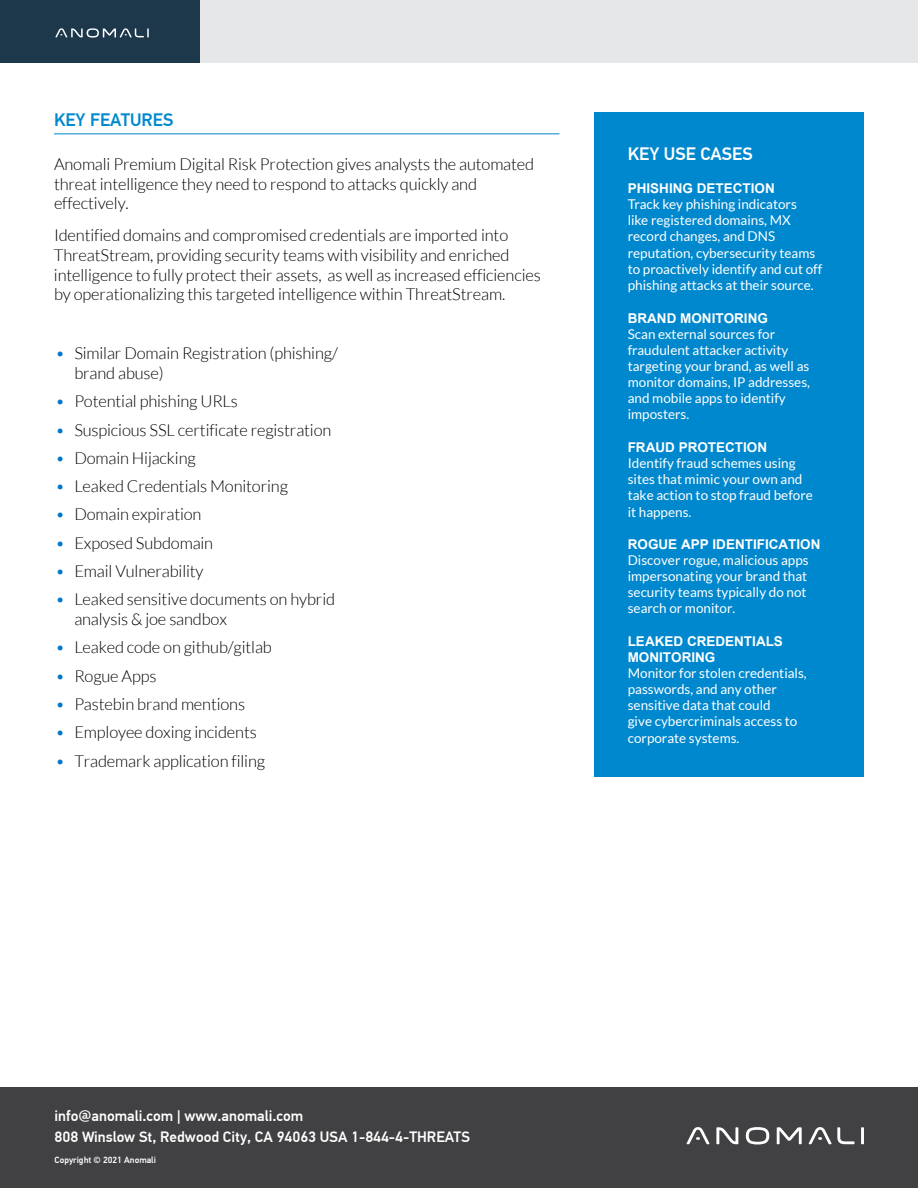
<style>
.page{position:relative;width:918px;height:1188px;background:#fff}
.page>*{position:absolute;margin:0;border:0;box-sizing:border-box;transform-origin:0 0}
.t1{font:500 18px "PF Din Text Pro";color:#0088ce}
.t2{font:500 18px "PF Din Text Pro";color:#fff}
.t3{font:300 16.5px/19.8px "Lato";letter-spacing:-.01em;color:#000}
.t4{font:500 15px/21px "PF Din Text Pro";color:#fff}
.t5{font:13.5px/16px "Lato";color:#fff}
.t6{font:700 13.5px/16px "Arial";color:#fff}
.t7{font:500 9px "PF Din Text Pro";color:#fff}
.s1{color:#0077c8}
</style>
<div class="page">
<div style="left:0;top:0;width:918px;height:63px;background:#e6e7e8"></div>
<div style="left:0;top:0;width:200px;height:63px;background:#1e384b"></div>
<div style="left:0;top:1088px;width:918px;height:100px;background:#414042"></div>
<svg style="left:687px;top:1127px;width:177px;height:17px"></svg>
<hr style="left:54px;top:133px;width:505px;height:1px;background:#0088ce">
<div style="left:594px;top:113px;width:270px;height:664px;background:#0088ce"></div>
<svg style="left:55px;top:28px;width:94px;height:10px"></svg>
<p class="t1" style="left:54px;top:109px;width:121px">KEY FEATURES</p>
<p class="t3" style="left:54px;top:154px;width:482px">Anomali Premium Digital Risk Protection gives analysts the automated threat intelligence they need to respond to attacks quickly and effectively.</p>
<p class="t3" style="left:54px;top:225px;width:488px">Identified domains and compromised credentials are imported into ThreatStream, providing security teams with visibility and enriched intelligence to fully protect their assets, as well as increased efficiencies by operationalizing this targeted intelligence within ThreatStream.</p>
<p class="t3" style="left:74px;top:343px;width:265px;text-indent:-19px"><span class="s1">•</span> Similar Domain Registration (phishing/ brand abuse)</p>
<p class="t3" style="left:56px;top:391px;width:184px"><span class="s1">•</span> Potential phishing URLs</p>
<p class="t3" style="left:56px;top:420px;width:277px"><span class="s1">•</span> Suspicious SSL certificate registration</p>
<p class="t3" style="left:56px;top:448px;width:142px"><span class="s1">•</span> Domain Hijacking</p>
<p class="t3" style="left:56px;top:476px;width:234px"><span class="s1">•</span> Leaked Credentials Monitoring</p>
<p class="t3" style="left:56px;top:505px;width:147px"><span class="s1">•</span> Domain expiration</p>
<p class="t3" style="left:56px;top:533px;width:159px"><span class="s1">•</span> Exposed Subdomain</p>
<p class="t3" style="left:56px;top:561px;width:150px"><span class="s1">•</span> Email Vulnerability</p>
<p class="t3" style="left:74px;top:590px;width:262px;text-indent:-19px"><span class="s1">•</span> Leaked sensitive documents on hybrid analysis &amp; joe sandbox</p>
<p class="t3" style="left:56px;top:638px;width:218px"><span class="s1">•</span> Leaked code on github/gitlab</p>
<p class="t3" style="left:56px;top:666px;width:102px"><span class="s1">•</span> Rogue Apps</p>
<p class="t3" style="left:56px;top:694px;width:191px"><span class="s1">•</span> Pastebin brand mentions</p>
<p class="t3" style="left:56px;top:723px;width:203px"><span class="s1">•</span> Employee doxing incidents</p>
<p class="t3" style="left:56px;top:751px;width:211px"><span class="s1">•</span> Trademark application filing</p>
<p class="t2" style="left:628px;top:143px;width:126px">KEY USE CASES</p>
<p class="t6" style="left:628px;top:181px;width:149px">PHISHING DETECTION</p>
<p class="t5" style="left:628px;top:196px;width:196px">Track key phishing indicators<br>like registered domains, MX record changes, and DNS reputation, cybersecurity teams to proactively identify and cut off phishing attacks at their source.</p>
<p class="t6" style="left:628px;top:310px;width:142px">BRAND MONITORING</p>
<p class="t5" style="left:628px;top:326px;width:184px">Scan external sources for fraudulent attacker activity targeting your brand, as well as monitor domains, IP addresses, and mobile apps to identify imposters.</p>
<p class="t6" style="left:628px;top:440px;width:141px">FRAUD PROTECTION</p>
<p class="t5" style="left:628px;top:455px;width:187px">Identify fraud schemes using sites that mimic your own and take action to stop fraud before it happens.</p>
<p class="t6" style="left:628px;top:537px;width:194px">ROGUE APP IDENTIFICATION</p>
<p class="t5" style="left:628px;top:553px;width:182px">Discover rogue, malicious apps impersonating your brand that security teams typically do not search or monitor.</p>
<p class="t6" style="left:628px;top:634px;width:157px">LEAKED CREDENTIALS<br>MONITORING</p>
<p class="t5" style="left:628px;top:665px;width:181px">Monitor for stolen credentials, passwords, and any other sensitive data that could<br>give cybercriminals access to corporate systems.</p>
<p class="t4" style="left:55px;top:1106px;width:417px">info@anomali.com | www.anomali.com<br>808 Winslow St, Redwood City, CA 94063 USA 1-844-4-THREATS</p>
<p class="t7" style="left:55px;top:1155px;width:103px">Copyright © 2021 Anomali</p>
</div>
